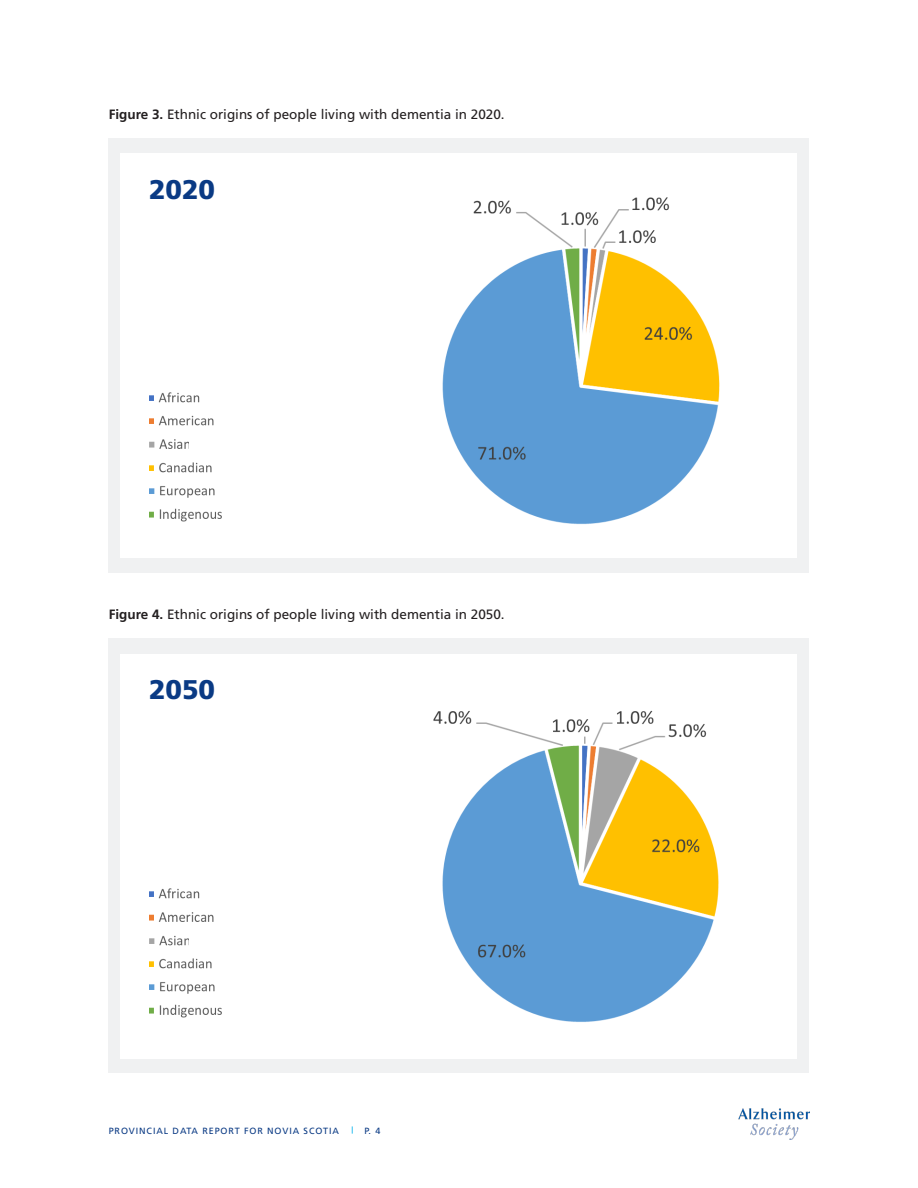
<style>
.page{position:relative;width:918px;height:1188px;background:#fff}
.page>*{position:absolute;margin:0;border:0;box-sizing:border-box;transform-origin:0 0}
.t1{font:27px "Frutiger LT 75 Blk";color:#0a3a84}
.Table_header{font:13.5px "Frutiger LT 55 Rm";color:#231f20}
.t2{font:9px "Frutiger LT 55 Rm";letter-spacing:.1em;color:#0a3a84}
.s1{font-family:"Frutiger LT 65 Bd"}
</style>
<div class="page">
<div style="left:109px;top:138px;width:700px;height:434px;background:#f0f1f2"></div>
<div style="left:109px;top:638px;width:700px;height:435px;background:#f0f1f2"></div>
<img style="left:739px;top:1109px;width:71px;height:30px">
<div style="left:120px;top:153px;width:676px;height:405px;background:#fff"></div>
<div style="left:120px;top:654px;width:676px;height:405px;background:#fff"></div>
<img style="left:442px;top:197px;width:278px;height:327px">
<img style="left:433px;top:710px;width:286px;height:312px">
<img style="left:149px;top:392px;width:51px;height:11px">
<img style="left:149px;top:415px;width:65px;height:11px">
<img style="left:149px;top:439px;width:40px;height:10px">
<img style="left:149px;top:462px;width:63px;height:11px">
<img style="left:149px;top:486px;width:66px;height:12px">
<img style="left:149px;top:508px;width:73px;height:14px">
<img style="left:149px;top:888px;width:51px;height:11px">
<img style="left:149px;top:912px;width:65px;height:10px">
<img style="left:149px;top:935px;width:40px;height:11px">
<img style="left:149px;top:958px;width:63px;height:11px">
<img style="left:149px;top:982px;width:66px;height:12px">
<img style="left:149px;top:1004px;width:73px;height:14px">
<p class="Table_header" style="left:109px;top:106px;width:397px"><span class="s1">Figure 3.</span> Ethnic origins of people living with dementia in 2020.</p>
<p class="t1" style="left:149px;top:173px;width:68px">2020</p>
<p class="Table_header" style="left:109px;top:606px;width:397px"><span class="s1">Figure 4.</span> Ethnic origins of people living with dementia in 2050.</p>
<p class="t1" style="left:149px;top:673px;width:68px">2050</p>
<p class="t2" style="left:109px;top:1125px;width:232px">PROVINCIAL DATA REPORT FOR NOVIA SCOTIA</p>
<p class="t2" style="left:364px;top:1125px;width:18px">P. 4</p>
</div>
